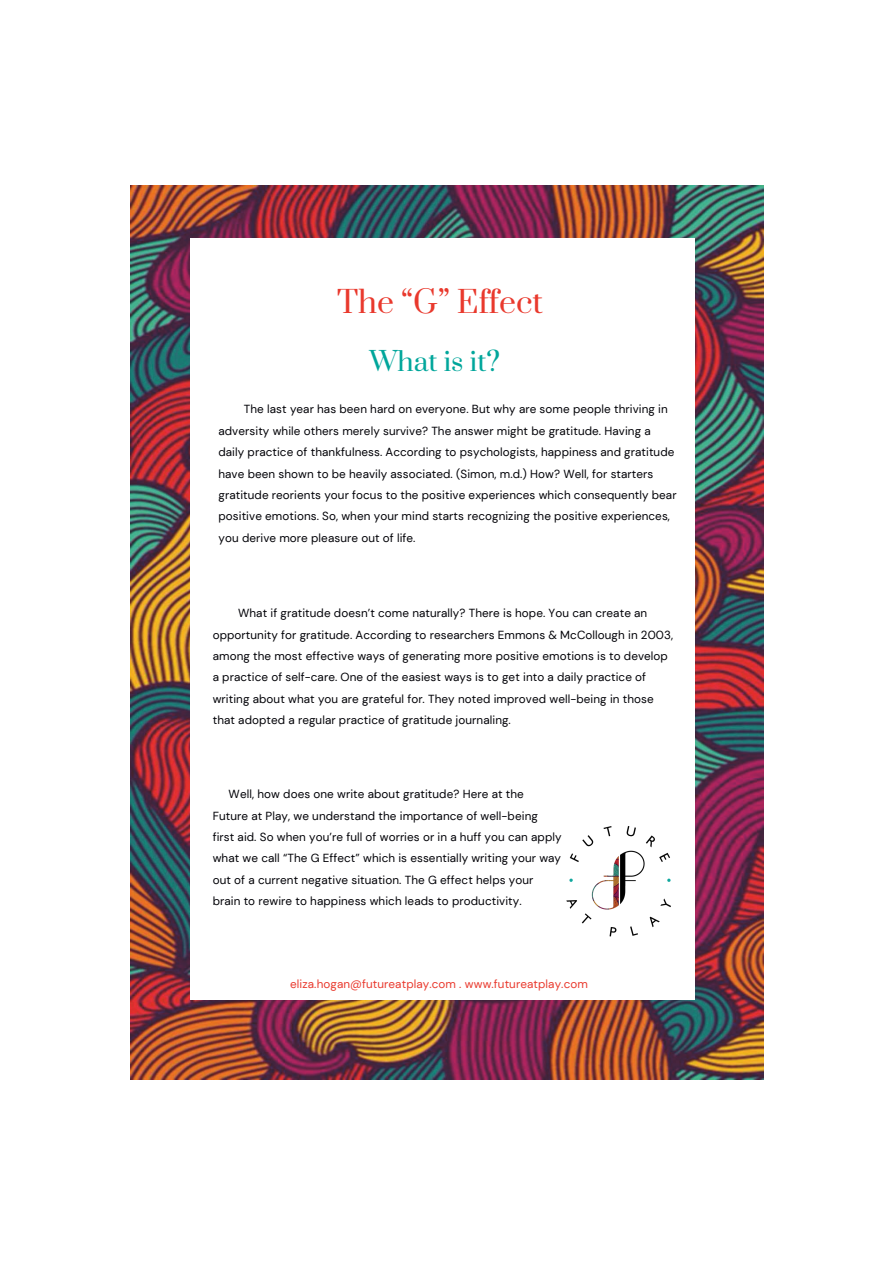
<style>
.page{position:relative;width:894px;height:1264px;background:#fff}
.page>*{position:absolute;margin:0;border:0;box-sizing:border-box;transform-origin:0 0}
.t1{font:30.15px "Prata";color:#e9392d}
.t2{font:25.95px "Prata";color:#00a69b}
.t3{font:11.7px/21.5px "DM Sans";letter-spacing:.005em;color:#000106}
.t4{font:11.7px "DM Sans";letter-spacing:.01em;color:#e9392d}
</style>
<div class="page">
<img style="left:131px;top:185px;width:632px;height:894px">
<div style="left:190px;top:238px;width:504px;height:761px;background:#fff"></div>
<img style="left:566px;top:826px;width:105px;height:111px">
<p class="t1" style="left:337px;top:283px;width:207px">The “G” Effect</p>
<p class="t2" style="left:369px;top:345px;width:132px">What is it?</p>
<p class="t3" style="left:218px;top:398px;width:459px;text-indent:25px">The last year has been hard on everyone. But why are some people thriving in adversity while others merely survive? The answer might be gratitude. Having a daily practice of thankfulness. According to psychologists, happiness and gratitude have been shown to be heavily associated. (Simon, m.d.) How? Well, for starters gratitude reorients your focus to the positive experiences which consequently bear positive emotions. So, when your mind starts recognizing the positive experiences, you derive more pleasure out of life.</p>
<p class="t3" style="left:213px;top:602px;width:461px;text-indent:25px">What if gratitude doesn’t come naturally? There is hope. You can create an opportunity for gratitude. According to researchers Emmons &amp; McCollough in 2003, among the most effective ways of generating more positive emotions is to develop a practice of self-care. One of the easiest ways is to get into a daily practice of writing about what you are grateful for. They noted improved well-being in those that adopted a regular practice of gratitude journaling.</p>
<p class="t3" style="left:213px;top:783px;width:350px;text-indent:16px">Well, how does one write about gratitude? Here at the Future at Play, we understand the importance of well-being first aid. So when you’re full of worries or in a huff you can apply what we call “The G Effect” which is essentially writing your way out of a current negative situation. The G effect helps your brain to rewire to happiness which leads to productivity.</p>
<p class="t4" style="left:290px;top:976px;width:299px">eliza.hogan@futureatplay.com . www.futureatplay.com</p>
</div>
